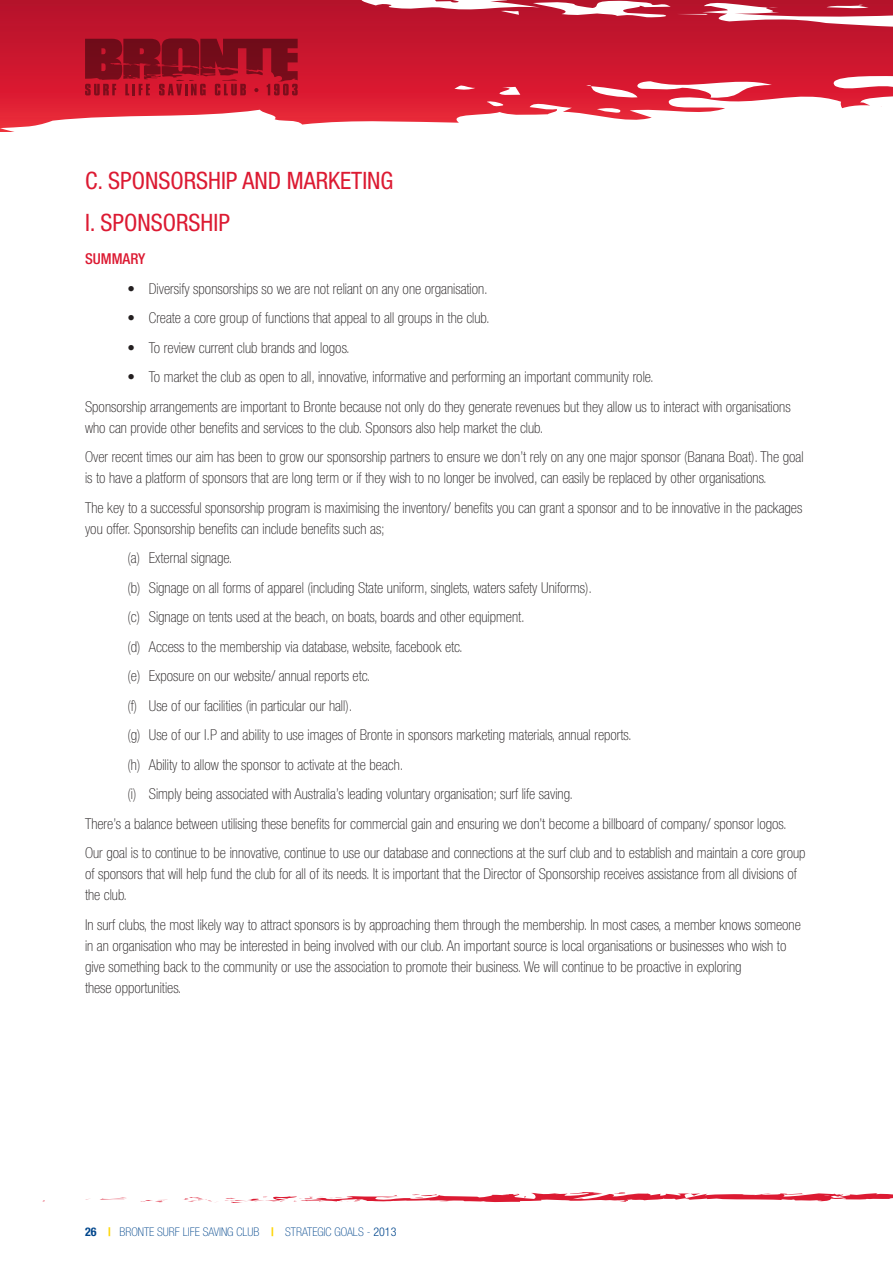
<style>
.page{position:relative;width:893px;height:1263px;background:#fff}
.page>*{position:absolute;margin:0;border:0;box-sizing:border-box;transform-origin:0 0}
.t1{font:condensed 24px/41.5px "Helvetica Neue";color:#dc1a32}
.t2{font:100 condensed 15px/21px "Helvetica Neue";color:#231f20}
.t3{font:500 condensed 15px "Helvetica Neue";color:#dc1a32}
.t4{font:100 condensed 12px "Helvetica Neue";color:#01468c}
.s1{font-weight:700}
.s2{font-weight:700;color:#fed503}
.s3{font-weight:300}
</style>
<div class="page">
<svg style="left:0;top:0;width:893px;height:132px"></svg>
<div style="left:857px;top:108px;width:36px;height:31px;background:#fff"></div>
<div style="left:66px;top:125px;width:483px;height:14px;background:#fff"></div>
<svg style="left:102px;top:1198px;width:25px;height:1px"></svg>
<svg style="left:140px;top:1199px;width:28px;height:3px"></svg>
<svg style="left:183px;top:1192px;width:710px;height:11px"></svg>
<svg style="left:85px;top:38px;width:213px;height:57px;background:#961021"></svg>
<h1 class="t1" style="left:85px;top:160px;width:308px">C. SPONSORSHIP AND MARKETING<br>I. SPONSORSHI</h1>
<h1 class="t1" style="left:218px;top:201px;width:13px">P</h1>
<p class="t3" style="left:85px;top:250px;width:62px">SUMMARY</p>
<p class="t2" style="left:128px;top:278px;width:362px">• Diversify sponsorships so we are not reliant on any one organisation.</p>
<p class="t2" style="left:128px;top:307px;width:364px">• Create a core group of functions that appeal to all groups in the club.</p>
<p class="t2" style="left:128px;top:337px;width:224px">• To review current club brands and logos.</p>
<p class="t2" style="left:85px;top:362px;width:707px;line-height:29.5px;text-indent:43px">• To market the club as open to all, innovative, informative and performing an important community role.<br>Sponsorship arrangements are important to Bronte because not only do they generate revenues but they allow us to interact with organisations</p>
<p class="t2" style="left:85px;top:413px;width:720px;line-height:29.5px">who can provide other benefits and services to the club. Sponsors also help market the club.<br>Over recent times our aim has been to grow our sponsorship partners to ensure we don’t rely on any one major sponsor (Banana Boat). The goal</p>
<p class="t2" style="left:85px;top:463px;width:719px;line-height:29.5px">is to have a platform of sponsors that are long term or if they wish to no longer be involved, can easily be replaced by other organisations.<br>The key to a successful sponsorship program is maximising the inventory/ benefits you can grant a sponsor and to be innovative in the packages</p>
<p class="t2" style="left:85px;top:518px;width:301px">you offer. Sponsorship benefits can include benefits such as;</p>
<p class="t2" style="left:128px;top:547px;width:106px">(a) External signage.</p>
<p class="t2" style="left:128px;top:577px;width:466px">(b) Signage on all forms of apparel (including State uniform, singlets, waters safety Uniforms).</p>
<p class="t2" style="left:128px;top:606px;width:399px">(c) Signage on tents used at the beach, on boats, boards and other equipment.</p>
<p class="t2" style="left:128px;top:636px;width:337px">(d) Access to the membership via database, website, facebook etc.</p>
<p class="t2" style="left:128px;top:665px;width:244px">(e) Exposure on our website/ annual reports etc.</p>
<p class="t2" style="left:128px;top:695px;width:226px">(f) Use of our facilities (in particular our hall).</p>
<p class="t2" style="left:128px;top:724px;width:506px">(g) Use of our I.P and ability to use images of Bronte in sponsors marketing materials, annual reports.</p>
<p class="t2" style="left:128px;top:754px;width:277px">(h) Ability to allow the sponsor to activate at the beach.</p>
<p class="t2" style="left:128px;top:783px;width:447px">(i) Simply being associated with Australia’s leading voluntary organisation; surf life saving.</p>
<p class="t2" style="left:85px;top:813px;width:703px">There’s a balance between utilising these benefits for commercial gain and ensuring we don’t become a billboard of company/ sponsor logos.</p>
<p class="t2" style="left:85px;top:842px;width:722px">Our goal is to continue to be innovative, continue to use our database and connections at the surf club and to establish and maintain a core group</p>
<p class="t2" style="left:85px;top:863px;width:713px">of sponsors that will help fund the club for all of its needs. It is important that the Director of Sponsorship receives assistance from all divisions of the club.</p>
<p class="t2" style="left:85px;top:914px;width:717px">In surf clubs, the most likely way to attract sponsors is by approaching them through the membership. In most cases, a member knows someone in an organisation who may be interested in being involved with our club. An important source is local organisations or businesses who wish to give something back to the community or use the association to promote their business. We will continue to be proactive in exploring<br>these opportunities.</p>
<p class="t4" style="left:85px;top:1225px;width:313px"><span class="s1">26</span> <span class="s2">|</span> BRONTE SURF LIFE SAVING CLUB <span class="s2">|</span> STRATEGIC GOALS - <span class="s3">2013</span></p>
</div>
